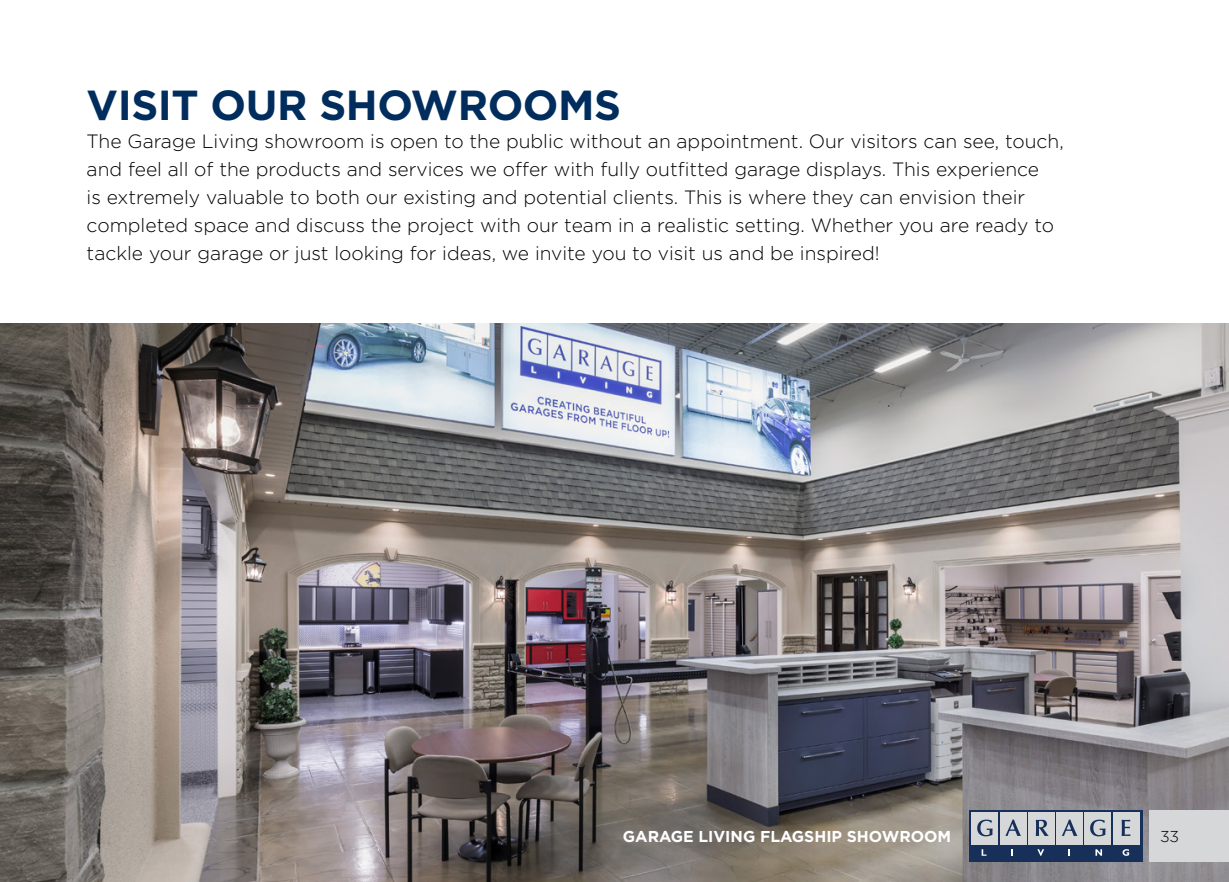
<style>
.page{position:relative;width:1229px;height:882px;background:#fff}
.page>*{position:absolute;margin:0;border:0;box-sizing:border-box;transform-origin:0 0}
.t1{font:700 42px "Gotham";letter-spacing:-.01em;color:#002d5d}
.t2{font:300 19.25px/28px "Gotham";color:#000}
.t3{font:700 15.75px "Gotham";color:#fff}
.t4{font:300 15.75px "Gotham";color:#000}
</style>
<div class="page">
<img style="left:0;top:324px;width:1228px;height:558px">
<div style="left:1149px;top:810px;width:79px;height:51px;background:#d5d7d8"></div>
<div style="left:969px;top:810px;width:173px;height:51px;background:#17305a"></div>
<div style="left:971px;top:813px;width:27px;height:32px;background:#d5d7d8"></div>
<div style="left:999px;top:813px;width:27px;height:32px;background:#d5d7d8"></div>
<div style="left:1028px;top:813px;width:26px;height:32px;background:#d5d7d8"></div>
<div style="left:1056px;top:813px;width:26px;height:32px;background:#d5d7d8"></div>
<div style="left:1084px;top:813px;width:27px;height:32px;background:#d5d7d8"></div>
<div style="left:1112px;top:813px;width:27px;height:32px;background:#d5d7d8"></div>
<svg style="left:981px;top:849px;width:5px;height:7px"></svg>
<svg style="left:1037px;top:849px;width:7px;height:7px"></svg>
<svg style="left:1068px;top:849px;width:2px;height:7px"></svg>
<svg style="left:1095px;top:849px;width:7px;height:7px"></svg>
<svg style="left:1122px;top:849px;width:7px;height:7px"></svg>
<svg style="left:1005px;top:820px;width:16px;height:16px"></svg>
<svg style="left:1035px;top:820px;width:13px;height:16px"></svg>
<svg style="left:1062px;top:820px;width:15px;height:16px"></svg>
<svg style="left:1121px;top:820px;width:9px;height:16px"></svg>
<svg style="left:1090px;top:820px;width:15px;height:16px"></svg>
<svg style="left:977px;top:820px;width:15px;height:16px"></svg>
<h1 class="t1" style="left:87px;top:78px;width:536px">VISIT OUR SHOWROOMS</h1>
<p class="t2" style="left:87px;top:127px;width:978px">The Garage Living showroom is open to the public without an appointment. Our visitors can see, touch, and feel all of the products and services we offer with fully outfitted garage displays. This experience<br>is extremely valuable to both our existing and potential clients. This is where they can envision their completed space and discuss the project with our team in a realistic setting. Whether you are ready to tackle your garage or just looking for ideas, we invite you to visit us and be inspired!</p>
<p class="t3" style="left:623px;top:826px;width:330px">GARAGE LIVING FLAGSHIP SHOWROOM</p>
<p class="t4" style="left:1160px;top:826px;width:21px">33</p>
</div>
